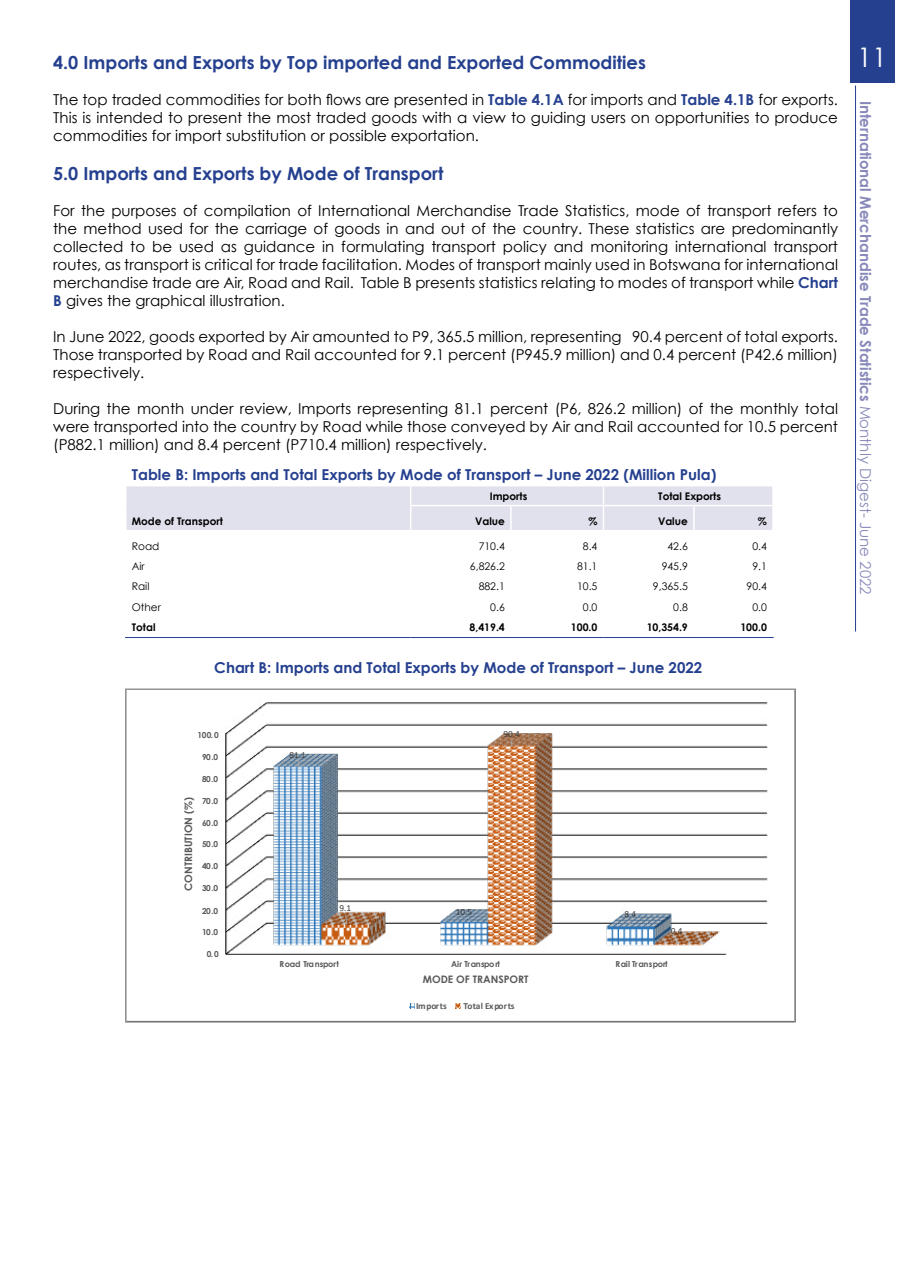
<style>
.page{position:relative;width:915px;height:1263px;background:#fff}
.page>*{position:absolute;margin:0;border:0;box-sizing:border-box;transform-origin:0 0}
.t1{font:27px "Century Gothic";color:#fff}
.t2{font:700 18px "Century Gothic";color:#25408f}
.t3{font:15px/18px "Century Gothic";color:#000;text-align:justify}
.t4{font:700 15px "Century Gothic";color:#25408f}
.t5{font:700 15px "Century Gothic";color:#8889ba}
.t6{font:10.5px "Century Gothic";color:#000}
.t7{font:700 10.5px "Century Gothic";color:#000}
.t8{font:700 10.35px "Century Gothic";color:#595959}
.t9{font:9.3px "Calibri";color:#404040}
.t10{font:700 9.3px "Calibri";color:#595959}
.t11{font:700 8.25px "Century Gothic";letter-spacing:-.035em;color:#595959}
.t12{font:700 8.25px "Century Gothic";letter-spacing:-.015em;color:#595959}
.s1{font-weight:700;color:#25408f}
.s2{font-weight:400}
</style>
<div class="page">
<div style="left:850px;top:0;width:44px;height:83px;background:#25408f"></div>
<hr style="left:855px;top:85px;width:1px;height:546px;background:#25408f">
<div style="left:126px;top:486px;width:646px;height:44px;background:#e1e0ed"></div>
<hr style="left:125px;top:637px;width:285px;height:1px;background:#25408f">
<hr style="left:410px;top:637px;width:100px;height:1px;background:#25408f">
<hr style="left:510px;top:637px;width:93px;height:1px;background:#25408f">
<hr style="left:603px;top:637px;width:90px;height:1px;background:#25408f">
<hr style="left:693px;top:637px;width:80px;height:1px;background:#25408f">
<img style="left:225px;top:702px;width:543px;height:254px">
<svg style="left:297px;top:760px;width:3px;height:8px"></svg>
<svg style="left:344px;top:914px;width:4px;height:11px"></svg>
<svg style="left:509px;top:739px;width:4px;height:9px"></svg>
<svg style="left:675px;top:936px;width:3px;height:9px"></svg>
<svg style="left:409px;top:1003px;width:5px;height:5px"></svg>
<svg style="left:455px;top:1003px;width:6px;height:5px"></svg>
<div style="left:125px;top:688px;width:670px;height:335px;border:2px solid #939598"></div>
<p class="t2" style="left:53px;top:51px;width:594px">4.0 Imports and Exports by Top imported and Exported Commodities</p>
<p class="t3" style="left:53px;top:90px;width:786px">The top traded commodities for both flows are presented in <span class="s1">Table 4.1A</span> for imports and <span class="s1">Table 4.1B</span> for exports.<br>This is intended to present the most traded goods with a view to guiding users on opportunities to produce commodities for import substitution or possible exportation.</p>
<p class="t2" style="left:53px;top:163px;width:391px">5.0 Imports and Exports by Mode of Transport</p>
<p class="t3" style="left:53px;top:202px;width:786px">For the purposes of compilation of International Merchandise Trade Statistics, mode of transport refers to the method used for the carriage of goods in and out of the country. These statistics are predominantly collected to be used as guidance in formulating transport policy and monitoring international transport routes, as transport is critical for trade facilitation. Modes of transport mainly used in Botswana for international merchandise trade are Air, Road and Rail. Table B presents statistics relating to modes of transport while <span class="s1">Chart B</span> gives the graphical illustration.</p>
<p class="t3" style="left:53px;top:328px;width:786px">In June 2022, goods exported by Air amounted to P9, 365.5 million, representing 90.4 percent of total exports.<br>Those transported by Road and Rail accounted for 9.1 percent (P945.9 million) and 0.4 percent (P42.6 million) respectively.</p>
<p class="t3" style="left:53px;top:400px;width:786px">During the month under review, Imports representing 81.1 percent (P6, 826.2 million) of the monthly total were transported into the country by Road while those conveyed by Air and Rail accounted for 10.5 percent (P882.1 million) and 8.4 percent (P710.4 million) respectively.</p>
<p class="t4" style="left:132px;top:465px;width:586px">Table B: Imports and Total Exports by Mode of Transport – June 2022 (Million Pula)</p>
<p class="t7" style="left:132px;top:514px;width:93px">Mode of Transport</p>
<p class="t7" style="left:489px;top:489px;width:39px">Imports</p>
<p class="t7" style="left:658px;top:489px;width:64px">Total Exports</p>
<p class="t7" style="left:475px;top:514px;width:31px">Value</p>
<p class="t7" style="left:588px;top:514px;width:11px">%</p>
<p class="t7" style="left:657px;top:514px;width:31px">Value</p>
<p class="t7" style="left:757px;top:514px;width:11px">%</p>
<p class="t6" style="left:132px;top:540px;width:29px">Road</p>
<p class="t6" style="left:478px;top:540px;width:28px">710.4</p>
<p class="t6" style="left:582px;top:540px;width:16px">8.4</p>
<p class="t6" style="left:667px;top:540px;width:22px">42.6</p>
<p class="t6" style="left:752px;top:540px;width:16px">0.4</p>
<p class="t6" style="left:132px;top:559px;width:15px">Air</p>
<p class="t6" style="left:470px;top:559px;width:36px">6,826.2</p>
<p class="t6" style="left:577px;top:559px;width:22px">81.1</p>
<p class="t6" style="left:661px;top:559px;width:28px">945.9</p>
<p class="t6" style="left:752px;top:559px;width:16px">9.1</p>
<p class="t6" style="left:132px;top:580px;width:19px">Rail</p>
<p class="t6" style="left:478px;top:580px;width:28px">882.1</p>
<p class="t6" style="left:577px;top:580px;width:22px">10.5</p>
<p class="t6" style="left:652px;top:580px;width:36px">9,365.5</p>
<p class="t6" style="left:746px;top:580px;width:22px">90.4</p>
<p class="t6" style="left:132px;top:600px;width:31px">Other</p>
<p class="t6" style="left:490px;top:600px;width:16px">0.6</p>
<p class="t6" style="left:582px;top:600px;width:16px">0.0</p>
<p class="t6" style="left:673px;top:600px;width:16px">0.8</p>
<p class="t6" style="left:752px;top:600px;width:16px">0.0</p>
<p class="t7" style="left:132px;top:620px;width:25px">Total</p>
<p class="t7" style="left:469px;top:620px;width:37px">8,419.4</p>
<p class="t7" style="left:570px;top:620px;width:28px">100.0</p>
<p class="t7" style="left:646px;top:620px;width:43px">10,354.9</p>
<p class="t7" style="left:740px;top:620px;width:28px">100.0</p>
<p class="t4" style="left:214px;top:658px;width:489px">Chart B: Imports and Total Exports by Mode of Transport – June 2022</p>
<h1 class="t1" style="left:857px;top:41px;width:31px">11</h1>
<p class="t5" style="left:874px;top:101px;width:495px;rotate:90deg">International Merchandise Trade Statistics <span class="s2">Monthly Digest- June 2022</span></p>
<p class="t11" style="left:197px;top:729px;width:23px">100.0</p>
<p class="t11" style="left:202px;top:750px;width:17px">90.0</p>
<p class="t8" style="left:180px;top:891px;width:95px;rotate:-90deg">CONTRIBUTION (%)</p>
<p class="t11" style="left:202px;top:773px;width:17px">80.0</p>
<p class="t11" style="left:202px;top:795px;width:17px">70.0</p>
<p class="t11" style="left:202px;top:816px;width:17px">60.0</p>
<p class="t11" style="left:202px;top:838px;width:17px">50.0</p>
<p class="t11" style="left:202px;top:860px;width:17px">40.0</p>
<p class="t11" style="left:202px;top:881px;width:17px">30.0</p>
<p class="t11" style="left:202px;top:904px;width:17px">20.0</p>
<p class="t11" style="left:202px;top:926px;width:17px">10.0</p>
<p class="t11" style="left:207px;top:948px;width:13px">0.0</p>
<p class="t9" style="left:289px;top:748px;width:18px">81.1</p>
<p class="t9" style="left:339px;top:902px;width:13px">9.1</p>
<p class="t9" style="left:503px;top:727px;width:18px">90.4</p>
<p class="t9" style="left:455px;top:905px;width:18px">10.5</p>
<p class="t9" style="left:624px;top:907px;width:13px">8.4</p>
<p class="t9" style="left:670px;top:925px;width:13px">0.4</p>
<p class="t12" style="left:279px;top:958px;width:61px">Road Transport</p>
<p class="t12" style="left:451px;top:958px;width:50px">Air Transport</p>
<p class="t12" style="left:615px;top:958px;width:54px">Rail Transport</p>
<p class="t8" style="left:422px;top:971px;width:107px">MODE OF TRANSPORT</p>
<p class="t10" style="left:416px;top:999px;width:32px">Imports</p>
<p class="t10" style="left:463px;top:999px;width:53px">Total Exports</p>
</div>
